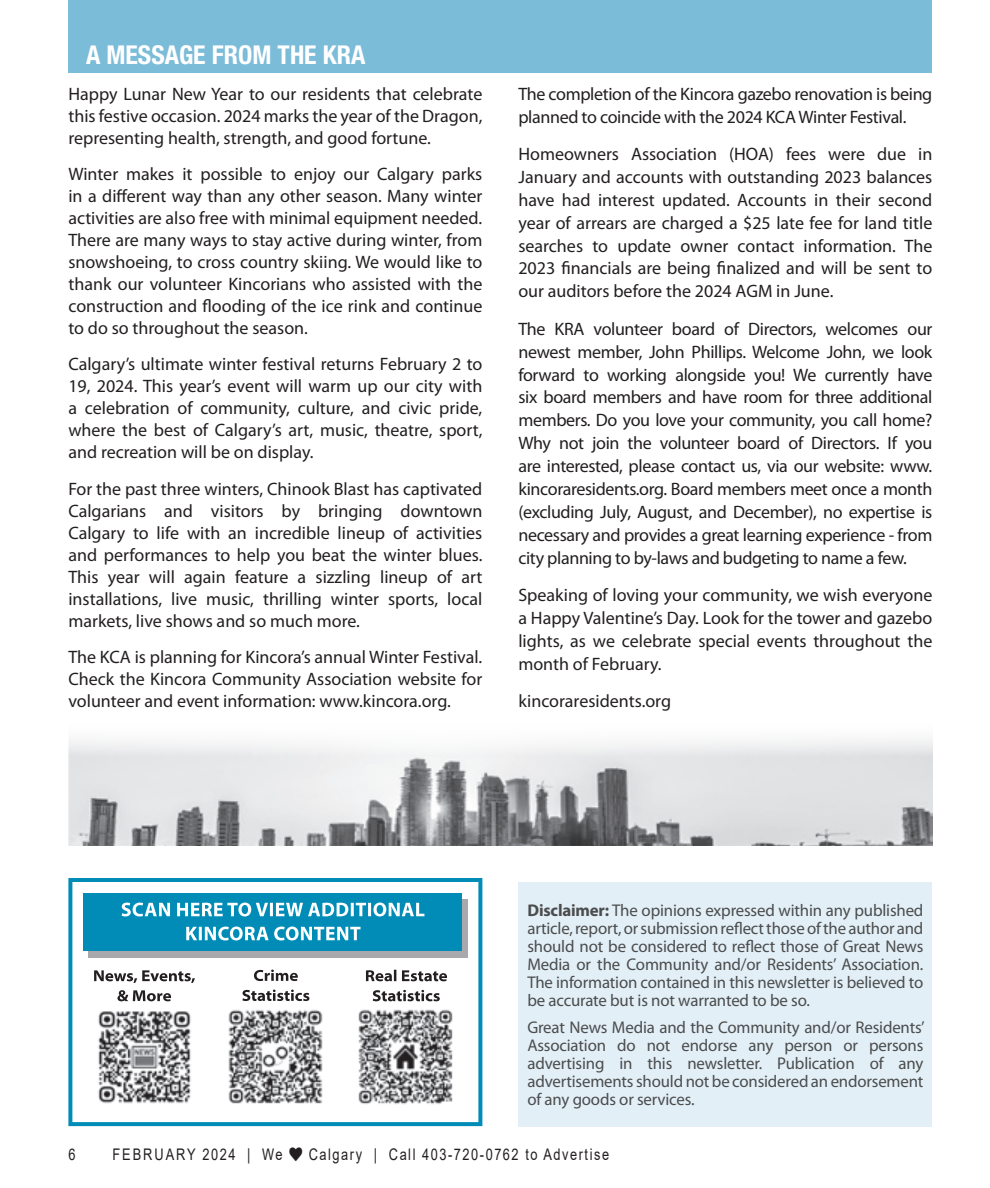
<style>
.page{position:relative;width:990px;height:1188px;background:#fff}
.page>*{position:absolute;margin:0;border:0;box-sizing:border-box;transform-origin:0 0}
.t1{font:700 condensed 26px "Helvetica Neue LT Std";color:#fff}
.Body_text{font:18px/22px "Myriad Pro";color:#231f20;text-align:justify}
.Body_text-2{font:18px/23px "Myriad Pro";letter-spacing:-.02em;color:#231f20}
.Body_text-3{font:17px/18px "Myriad Pro";letter-spacing:-.01em;color:#4b4c4d;text-align:justify}
.t2{font:16px "Arial";letter-spacing:.12em;color:#231f20;scale:.8 1}
.t3{font:16px "Arial";letter-spacing:.155em;color:#231f20;scale:.8 1}
.s1{font-weight:700}
</style>
<div class="page">
<div style="left:68px;top:0;width:864px;height:72px;background:#7bbcd9"></div>
<img style="left:68px;top:739px;width:864px;height:107px">
<div style="left:68px;top:878px;width:414px;height:248px;border:4px solid #008cb7"></div>
<div style="left:88px;top:899px;width:380px;height:59px;background:#a8a9ad"></div>
<div style="left:84px;top:894px;width:378px;height:57px;background:#008cb7"></div>
<svg style="left:186px;top:927px;width:175px;height:13px"></svg>
<svg style="left:122px;top:903px;width:302px;height:13px"></svg>
<img style="left:358px;top:1009px;width:95px;height:95px">
<svg style="left:242px;top:990px;width:67px;height:11px"></svg>
<svg style="left:254px;top:970px;width:44px;height:11px"></svg>
<svg style="left:117px;top:990px;width:54px;height:11px"></svg>
<svg style="left:94px;top:970px;width:101px;height:13px"></svg>
<img style="left:228px;top:1009px;width:95px;height:95px">
<svg style="left:373px;top:990px;width:67px;height:11px"></svg>
<svg style="left:366px;top:970px;width:81px;height:11px"></svg>
<img style="left:98px;top:1011px;width:93px;height:93px">
<div style="left:518px;top:882px;width:414px;height:244px;background:#e2eff6"></div>
<p class="t1" style="left:86px;top:39px;width:281px">A MESSAGE FROM THE KRA</p>
<p class="Body_text" style="left:68px;top:82px;width:416px">Happy Lunar New Year to our residents that celebrate this festive occasion. 2024 marks the year of the Dragon, representing health, strength, and good fortune.</p>
<p class="Body_text" style="left:68px;top:163px;width:416px">Winter makes it possible to enjoy our Calgary parks in a different way than any other season. Many winter activities are also free with minimal equipment needed.<br>There are many ways to stay active during winter, from snowshoeing, to cross country skiing. We would like to thank our volunteer Kincorians who assisted with the construction and flooding of the ice rink and continue to do so throughout the season.</p>
<p class="Body_text" style="left:68px;top:353px;width:416px">Calgary’s ultimate winter festival returns February 2 to 19, 2024. This year’s event will warm up our city with a celebration of community, culture, and civic pride, where the best of Calgary’s art, music, theatre, sport, and recreation will be on display.</p>
<p class="Body_text" style="left:68px;top:478px;width:416px">For the past three winters, Chinook Blast has captivated Calgarians and visitors by bringing downtown Calgary to life with an incredible lineup of activities and performances to help you beat the winter blues.<br>This year will again feature a sizzling lineup of art installations, live music, thrilling winter sports, local markets, live shows and so much more.</p>
<p class="Body_text" style="left:68px;top:646px;width:416px">The KCA is planning for Kincora’s annual Winter Festival.<br>Check the Kincora Community Association website for volunteer and event information: www.kincora.org.</p>
<p class="Body_text-2" style="left:518px;top:82px;width:415px">The completion of the Kincora gazebo renovation is being planned to coincide with the 2024 KCA Winter Festival.</p>
<p class="Body_text" style="left:518px;top:142px;width:416px;line-height:23px">Homeowners Association (HOA) fees were due in January and accounts with outstanding 2023 balances have had interest updated. Accounts in their second year of arrears are charged a $25 late fee for land title searches to update owner contact information. The 2023 financials are being finalized and will be sent to our auditors before the 2024 AGM in June.</p>
<p class="Body_text" style="left:518px;top:317px;width:416px;line-height:23px">The KRA volunteer board of Directors, welcomes our newest member, John Phillips. Welcome John, we look forward to working alongside you! We currently have six board members and have room for three additional members. Do you love your community, you call home?<br>Why not join the volunteer board of Directors. If you are interested, please contact us, via our website: www. kincoraresidents.org. Board members meet once a month (excluding July, August, and December), no expertise is necessary and provides a great learning experience - from city planning to by-laws and budgeting to name a few.</p>
<p class="Body_text" style="left:518px;top:583px;width:416px;line-height:23px">Speaking of loving your community, we wish everyone a Happy Valentine’s Day. Look for the tower and gazebo lights, as we celebrate special events throughout the month of February.</p>
<p class="Body_text" style="left:518px;top:690px;width:154px">kincoraresidents.org</p>
<p class="Body_text-3" style="left:527px;top:901px;width:398px"><span class="s1">Disclaimer:</span> The opinions expressed within any published article, report, or submission reflect those of the author and should not be considered to reflect those of Great News Media or the Community and/or Residents’ Association.<br>The information contained in this newsletter is believed to be accurate but is not warranted to be so.</p>
<p class="Body_text-3" style="left:527px;top:1018px;width:399px">Great News Media and the Community and/or Residents’ Association do not endorse any person or persons advertising in this newsletter. Publication of any advertisements should not be considered an endorsement of any goods or services.</p>
<p class="t2" style="left:68px;top:1143px;width:10px">6</p>
<p class="t3" style="left:112px;top:1143px;width:214px">FEBRUARY 2024 | We</p>
<p class="t2" style="left:309px;top:1143px;width:377px">Calgary | Call 403-720-0762 to Advertise</p>
</div>
